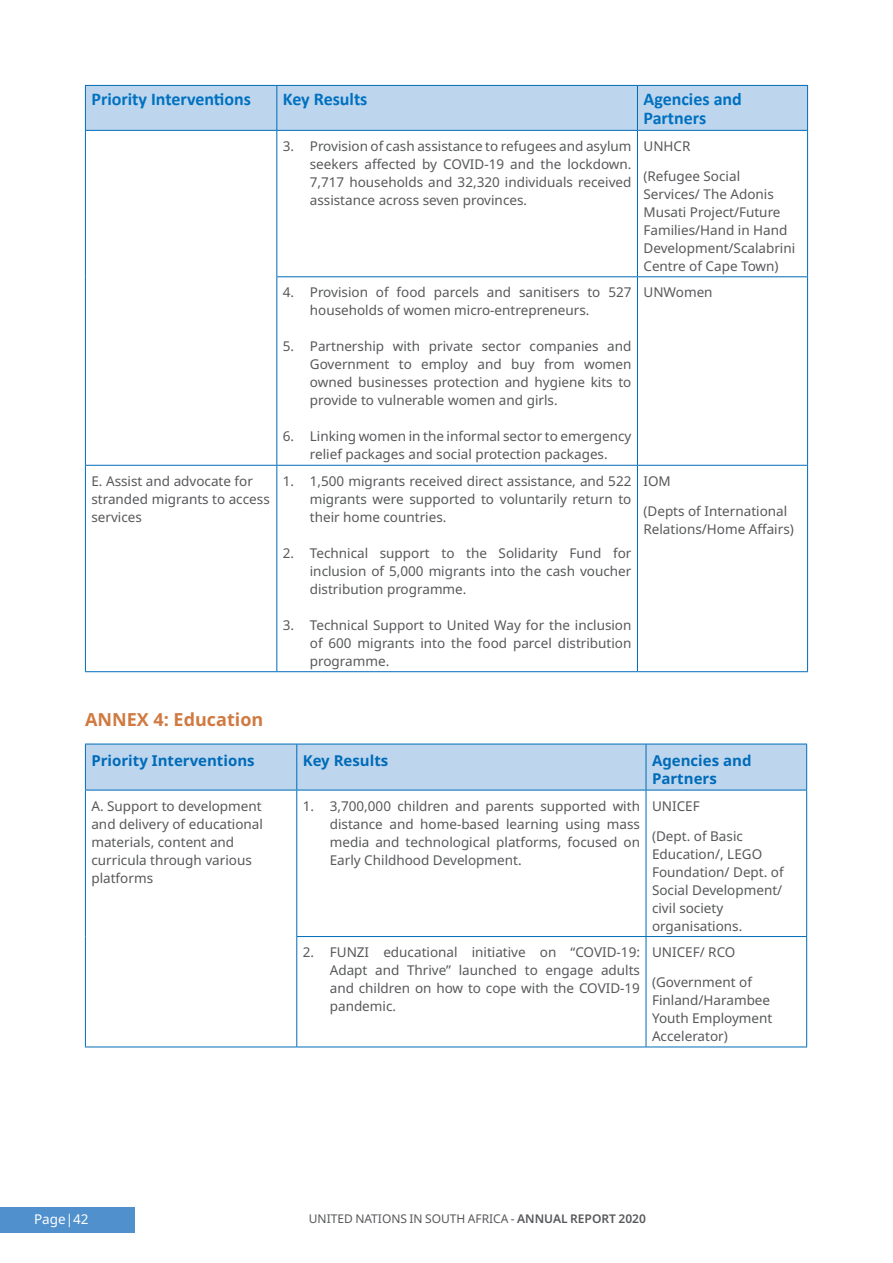
<style>
.page{position:relative;width:893px;height:1263px;background:#fff}
.page>*{position:absolute;margin:0;border:0;box-sizing:border-box;transform-origin:0 0}
.t1{font:700 18px/19.5px "Calibri";color:#0070c0}
.t2{font:700 18px "Noto Sans";color:#d07a41}
.t3{font:700 15px/18px "Noto Sans";color:#006bb8}
.t4{font:13.5px/18px "Noto Sans";color:#57585a;text-align:justify}
.t5{font:13.5px "Noto Sans";color:#fff}
.t6{font:12px "Noto Sans";color:#57585a}
.s1{font-weight:600}
</style>
<div class="page">
<div style="left:86px;top:86px;width:721px;height:44px;background:#bdd6ee"></div>
<hr style="left:85px;top:85px;width:192px;height:1px;background:#006bb8">
<hr style="left:85px;top:86px;width:1px;height:44px;background:#006bb8">
<hr style="left:277px;top:85px;width:360px;height:1px;background:#006bb8">
<hr style="left:276px;top:86px;width:1px;height:44px;background:#006bb8">
<hr style="left:637px;top:85px;width:171px;height:1px;background:#006bb8">
<hr style="left:637px;top:86px;width:1px;height:44px;background:#006bb8">
<hr style="left:807px;top:86px;width:1px;height:44px;background:#006bb8">
<hr style="left:85px;top:130px;width:192px;height:1px;background:#006bb8">
<hr style="left:277px;top:130px;width:360px;height:1px;background:#006bb8">
<hr style="left:637px;top:130px;width:171px;height:1px;background:#006bb8">
<hr style="left:85px;top:131px;width:1px;height:146px;background:#006bb8">
<hr style="left:85px;top:277px;width:1px;height:188px;background:#006bb8">
<hr style="left:276px;top:131px;width:1px;height:145px;background:#006bb8">
<hr style="left:637px;top:131px;width:1px;height:145px;background:#006bb8">
<hr style="left:807px;top:131px;width:1px;height:145px;background:#006bb8">
<hr style="left:276px;top:276px;width:361px;height:1px;background:#006bb8">
<hr style="left:276px;top:277px;width:1px;height:188px;background:#006bb8">
<hr style="left:637px;top:276px;width:171px;height:1px;background:#006bb8">
<hr style="left:637px;top:277px;width:1px;height:188px;background:#006bb8">
<hr style="left:807px;top:277px;width:1px;height:188px;background:#006bb8">
<hr style="left:85px;top:465px;width:192px;height:1px;background:#006bb8">
<hr style="left:85px;top:466px;width:1px;height:205px;background:#006bb8">
<hr style="left:277px;top:465px;width:360px;height:1px;background:#006bb8">
<hr style="left:276px;top:466px;width:1px;height:205px;background:#006bb8">
<hr style="left:637px;top:465px;width:171px;height:1px;background:#006bb8">
<hr style="left:637px;top:466px;width:1px;height:205px;background:#006bb8">
<hr style="left:807px;top:466px;width:1px;height:205px;background:#006bb8">
<hr style="left:85px;top:671px;width:192px;height:1px;background:#006bb8">
<hr style="left:277px;top:671px;width:360px;height:1px;background:#006bb8">
<hr style="left:637px;top:671px;width:171px;height:1px;background:#006bb8">
<div style="left:86px;top:745px;width:720px;height:45px;background:#bdd6ee"></div>
<hr style="left:85px;top:744px;width:212px;height:1px;background:#006bb8">
<hr style="left:85px;top:744px;width:1px;height:46px;background:#006bb8">
<hr style="left:297px;top:744px;width:349px;height:1px;background:#006bb8">
<hr style="left:296px;top:744px;width:1px;height:46px;background:#006bb8">
<hr style="left:646px;top:744px;width:161px;height:1px;background:#006bb8">
<hr style="left:646px;top:744px;width:1px;height:46px;background:#006bb8">
<hr style="left:806px;top:744px;width:1px;height:46px;background:#006bb8">
<hr style="left:85px;top:790px;width:212px;height:1px;background:#006bb8">
<hr style="left:85px;top:790px;width:1px;height:146px;background:#006bb8">
<hr style="left:297px;top:790px;width:349px;height:1px;background:#006bb8">
<hr style="left:296px;top:790px;width:1px;height:146px;background:#006bb8">
<hr style="left:646px;top:790px;width:161px;height:1px;background:#006bb8">
<hr style="left:646px;top:790px;width:1px;height:146px;background:#006bb8">
<hr style="left:806px;top:790px;width:1px;height:146px;background:#006bb8">
<hr style="left:85px;top:936px;width:1px;height:110px;background:#006bb8">
<hr style="left:296px;top:936px;width:350px;height:1px;background:#006bb8">
<hr style="left:296px;top:937px;width:1px;height:109px;background:#006bb8">
<hr style="left:646px;top:936px;width:161px;height:1px;background:#006bb8">
<hr style="left:646px;top:937px;width:1px;height:109px;background:#006bb8">
<hr style="left:806px;top:937px;width:1px;height:109px;background:#006bb8">
<hr style="left:85px;top:1046px;width:212px;height:1px;background:#006bb8">
<hr style="left:297px;top:1046px;width:349px;height:1px;background:#006bb8">
<hr style="left:646px;top:1046px;width:161px;height:1px;background:#006bb8">
<div style="left:0;top:1207px;width:135px;height:25px;background:#5090cc"></div>
<p class="t1" style="left:91px;top:88px;width:161px">Priority Interventions</p>
<p class="t1" style="left:283px;top:88px;width:86px">Key Results</p>
<p class="t1" style="left:643px;top:88px;width:100px">Agencies and<br>Partners</p>
<p class="t4" style="left:310px;top:137px;width:323px;text-indent:-27px">3. Provision of cash assistance to refugees and asylum seekers affected by COVID-19 and the lockdown.<br>7,717 households and 32,320 individuals received assistance across seven provinces.</p>
<p class="t4" style="left:643px;top:137px;width:49px">UNHCR</p>
<p class="t4" style="left:643px;top:167px;width:153px;text-align:left">(Refugee Social<br>Services/ The Adonis<br>Musati Project/Future<br>Families/Hand in Hand<br>Development/Scalabrini<br>Centre of Cape Town)</p>
<p class="t4" style="left:310px;top:284px;width:323px;text-indent:-27px">4. Provision of food parcels and sanitisers to 527 households of women micro-entrepreneurs.</p>
<p class="t4" style="left:310px;top:338px;width:323px;text-indent:-27px">5. Partnership with private sector companies and Government to employ and buy from women owned businesses protection and hygiene kits to provide to vulnerable women and girls.</p>
<p class="t4" style="left:283px;top:428px;width:350px;text-align:center">6. Linking women in the informal sector to emergency relief packages and social protection packages.</p>
<p class="t4" style="left:91px;top:472px;width:180px;text-align:left">E. Assist and advocate for stranded migrants to access services</p>
<p class="t4" style="left:310px;top:472px;width:323px;text-indent:-27px">1. 1,500 migrants received direct assistance, and 522 migrants were supported to voluntarily return to their home countries.</p>
<p class="t4" style="left:310px;top:544px;width:323px;text-indent:-27px">2. Technical support to the Solidarity Fund for inclusion of 5,000 migrants into the cash voucher distribution programme.</p>
<p class="t4" style="left:310px;top:616px;width:323px;text-indent:-27px">3. Technical Support to United Way for the inclusion of 600 migrants into the food parcel distribution programme.</p>
<p class="t4" style="left:643px;top:284px;width:71px">UNWomen</p>
<p class="t4" style="left:643px;top:472px;width:29px">IOM</p>
<p class="t4" style="left:643px;top:502px;width:152px">(Depts of International<br>Relations/Home Affairs)</p>
<p class="t2" style="left:85px;top:706px;width:180px">ANNEX 4: Education</p>
<p class="t3" style="left:91px;top:752px;width:165px">Priority Interventions</p>
<p class="t3" style="left:303px;top:752px;width:87px">Key Results</p>
<p class="t3" style="left:652px;top:752px;width:101px">Agencies and<br>Partners</p>
<p class="t4" style="left:91px;top:797px;width:173px;text-align:left">A. Support to development and delivery of educational materials, content and curricula through various platforms</p>
<p class="t4" style="left:330px;top:797px;width:312px;text-indent:-27px">1. 3,700,000 children and parents supported with distance and home-based learning using mass media and technological platforms, focused on Early Childhood Development.</p>
<p class="t4" style="left:652px;top:797px;width:49px">UNICEF</p>
<p class="t4" style="left:652px;top:827px;width:133px;text-align:left">(Dept. of Basic<br>Education/, LEGO<br>Foundation/ Dept. of<br>Social Development/ civil society organisations.</p>
<p class="t4" style="left:330px;top:943px;width:312px;text-indent:-27px">2. FUNZI educational initiative on “COVID-19:<br>Adapt and Thrive” launched to engage adults and children on how to cope with the COVID-19 pandemic.</p>
<p class="t4" style="left:652px;top:943px;width:85px">UNICEF/ RCO</p>
<p class="t4" style="left:652px;top:973px;width:122px;text-align:left">(Government of<br>Finland/Harambee<br>Youth Employment<br>Accelerator)</p>
<p class="t5" style="left:34px;top:1210px;width:56px">Page|42</p>
<p class="t6" style="left:309px;top:1210px;width:339px">UNITED NATIONS IN SOUTH AFRICA - <span class="s1">ANNUAL REPORT 2020</span></p>
</div>
